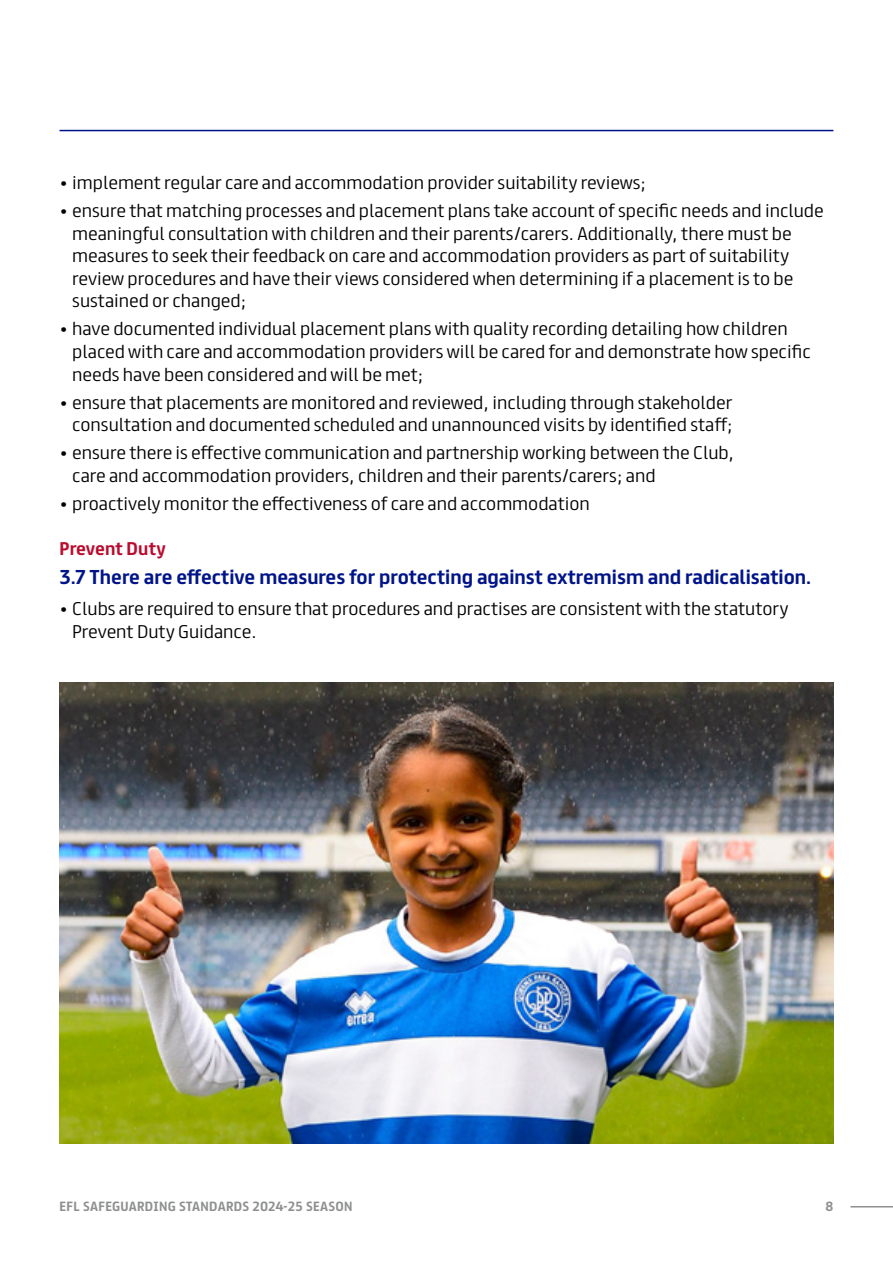
<style>
.page{position:relative;width:893px;height:1263px;background:#fff}
.page>*{position:absolute;margin:0;border:0;box-sizing:border-box;transform-origin:0 0}
.t1{font:700 18px "EFL";color:#001489}
.t2{font:300 16.5px/22.5px "EFL";color:#000}
.t3{font:700 16.5px "EFL";color:#ba0c2f}
.t4{font:700 12px "EFL";letter-spacing:.025em;color:#8e8f8f}
</style>
<div class="page">
<hr style="left:850px;top:1206px;width:43px;height:1px;background:#8e8f8f">
<hr style="left:60px;top:130px;width:773px;height:1px;background:#001489">
<img style="left:60px;top:683px;width:773px;height:461px">
<p class="t2" style="left:60px;top:170px;width:588px">• implement regular care and accommodation provider suitability reviews;</p>
<p class="t2" style="left:72px;top:198px;width:753px;text-indent:-13px">• ensure that matching processes and placement plans take account of specific needs and include meaningful consultation with children and their parents/carers. Additionally, there must be measures to seek their feedback on care and accommodation providers as part of suitability review procedures and have their views considered when determining if a placement is to be sustained or changed;</p>
<p class="t2" style="left:72px;top:316px;width:740px;text-indent:-13px">• have documented individual placement plans with quality recording detailing how children placed with care and accommodation providers will be cared for and demonstrate how specific needs have been considered and will be met;</p>
<p class="t2" style="left:60px;top:389px;width:675px;text-align:right">• ensure that placements are monitored and reviewed, including through stakeholder consultation and documented scheduled and unannounced visits by identified staff;</p>
<p class="t2" style="left:72px;top:440px;width:663px;text-indent:-13px">• ensure there is effective communication and partnership working between the Club, care and accommodation providers, children and their parents/carers; and</p>
<p class="t2" style="left:60px;top:491px;width:532px">• proactively monitor the effectiveness of care and accommodation</p>
<p class="t3" style="left:60px;top:540px;width:108px">Prevent Duty</p>
<p class="t1" style="left:60px;top:568px;width:753px">3.7 There are effective measures for protecting against extremism and radicalisation.</p>
<p class="t2" style="left:72px;top:596px;width:718px;text-indent:-13px">• Clubs are required to ensure that procedures and practises are consistent with the statutory<br>Prevent Duty Guidance.</p>
<p class="t4" style="left:60px;top:1200px;width:295px">EFL SAFEGUARDING STANDARDS 2024-25 SEASON</p>
<p class="t4" style="left:826px;top:1200px;width:9px">8</p>
</div>
